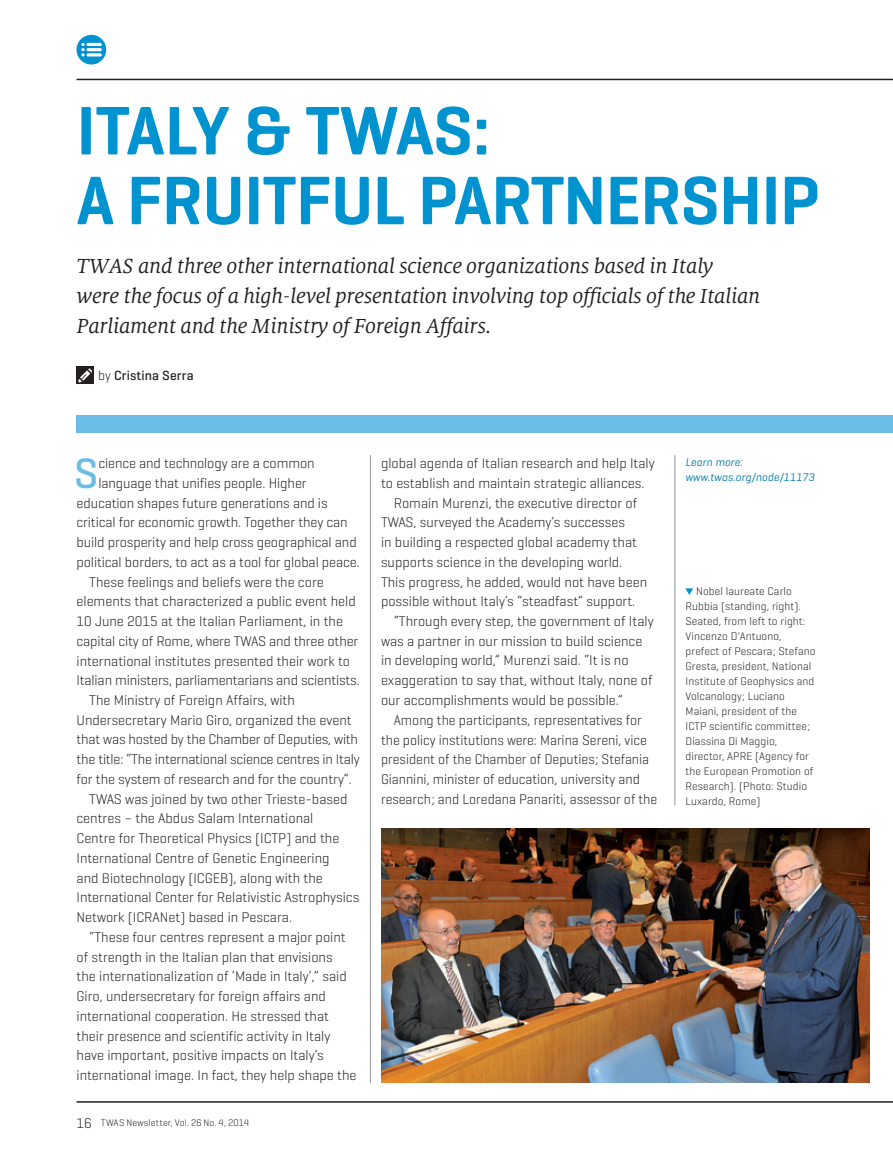
<style>
.page{position:relative;width:893px;height:1170px;background:#fff}
.page>*{position:absolute;margin:0;border:0;box-sizing:border-box;transform-origin:0 0}
.t1{font:600 69.75px/69.8px "Geogrotesque";letter-spacing:-.005em;color:#0093d0}
.t2{font:500 43.2px "Geogrotesque";color:#6bbde5}
.t3{font:italic 22.5px/30px "Milo Serif OT";letter-spacing:-.01em;color:#231f20}
.t4{font:300 14.25px "Geogrotesque";color:#231f20}
.t5{font:500 13.5px "Geogrotesque";color:#231f20}
.t6{font:300 11.25px/15px "Geogrotesque";letter-spacing:.01em;color:#231f20}
.t7{font:italic 11.25px/15px "Geogrotesque";letter-spacing:.01em;color:#0079ad}
.t8{font:300 9.75px "Geogrotesque";letter-spacing:.02em;color:#231f20}
.s1{font-weight:300}
.s2{font-size:14.25px}
</style>
<div class="page">
<hr style="left:77px;top:79px;width:816px;height:1px;background:#231f20">
<div style="left:77px;top:35px;width:29px;height:29px;background:#0093d0;border-radius:50%"></div>
<hr style="left:77px;top:1101px;width:816px;height:1px;background:#231f20">
<svg style="left:81px;top:43px;width:21px;height:13px"></svg>
<hr style="left:674px;top:455px;width:1px;height:350px;background:#939598">
<hr style="left:370px;top:455px;width:1px;height:627px;background:#939598">
<div style="left:77px;top:416px;width:816px;height:17px;background:#6bbde5"></div>
<svg style="left:685px;top:588px;width:8px;height:7px"></svg>
<div style="left:77px;top:367px;width:17px;height:17px;background:#231f20"></div>
<svg style="left:78px;top:368px;width:14px;height:14px"></svg>
<img style="left:381px;top:828px;width:489px;height:254px">
<h1 class="t1" style="left:77px;top:95px;width:565px">ITALY &amp; TWAS:<br>A FRUITFUL PARTNERSHIP</h1>
<h3 class="t3" style="left:77px;top:251px;width:685px">TWAS and three other international science organizations based in Italy were the focus of a high-level presentation involving top officials of the Italian<br>Parliament and the Ministry of Foreign Affairs.</h3>
<p class="t5" style="left:98px;top:367px;width:97px"><span class="s1">by</span> Cristina Serra</p>
<h2 class="t2" style="left:74px;top:446px;width:21px">S</h2>
<p class="t4" style="left:98px;top:454px;width:218px">cience and technology are a common</p>
<p class="t4" style="left:98px;top:474px;width:210px">language that unifies people. Higher</p>
<p class="t4" style="left:77px;top:494px;width:253px">education shapes future generations and is</p>
<p class="t4" style="left:77px;top:513px;width:273px">critical for economic growth. Together they can</p>
<p class="t4" style="left:77px;top:533px;width:282px">build prosperity and help cross geographical and</p>
<p class="t4" style="left:77px;top:553px;width:285px">political borders, to act as a tool for global peace.</p>
<p class="t4" style="left:89px;top:573px;width:236px">These feelings and beliefs were the core</p>
<p class="t4" style="left:77px;top:592px;width:281px">elements that characterized a public event held</p>
<p class="t4" style="left:77px;top:612px;width:268px">10 June 2015 at the Italian Parliament, in the</p>
<p class="t4" style="left:77px;top:632px;width:283px">capital city of Rome, where TWAS and three other</p>
<p class="t4" style="left:77px;top:651px;width:275px">international institutes presented their work to</p>
<p class="t4" style="left:77px;top:671px;width:285px">Italian ministers, parliamentarians and scientists.</p>
<p class="t4" style="left:89px;top:691px;width:207px">The Ministry of Foreign Affairs, with</p>
<p class="t4" style="left:77px;top:711px;width:277px">Undersecretary Mario Giro, organized the event</p>
<p class="t4" style="left:77px;top:730px;width:283px">that was hosted by the Chamber of Deputies, with</p>
<p class="t4" style="left:77px;top:750px;width:285px">the title: “The international science centres in Italy</p>
<p class="t4" style="left:77px;top:770px;width:277px">for the system of research and for the country”.</p>
<p class="t4" style="left:89px;top:789px;width:260px">TWAS was joined by two other Trieste-based</p>
<p class="t4" style="left:77px;top:809px;width:238px">centres – the Abdus Salam International</p>
<p class="t4" style="left:77px;top:829px;width:264px">Centre for Theoretical Physics (ICTP) and the</p>
<p class="t4" style="left:77px;top:849px;width:255px">International Centre of Genetic Engineering</p>
<p class="t4" style="left:77px;top:868px;width:248px">and Biotechnology (ICGEB), along with the</p>
<p class="t4" style="left:77px;top:888px;width:284px">International Center for Relativistic Astrophysics</p>
<p class="t4" style="left:77px;top:908px;width:217px">Network (ICRANet) based in Pescara.</p>
<p class="t4" style="left:89px;top:928px;width:258px">“These four centres represent a major point</p>
<p class="t4" style="left:77px;top:947px;width:258px">of strength in the Italian plan that envisions</p>
<p class="t4" style="left:77px;top:967px;width:272px">the internationalization of ‘Made in Italy’,” said</p>
<p class="t4" style="left:77px;top:987px;width:251px">Giro, undersecretary for foreign affairs and</p>
<p class="t4" style="left:77px;top:1006px;width:254px">international cooperation. He stressed that</p>
<p class="t4" style="left:77px;top:1026px;width:255px">their presence and scientific activity in Italy</p>
<p class="t4" style="left:77px;top:1046px;width:249px">have important, positive impacts on Italy’s</p>
<p class="t4" style="left:77px;top:1066px;width:282px">international image. In fact, they help shape the</p>
<p class="t8" style="left:77px;top:1116px;width:174px"><span class="s2">16</span> TWAS Newsletter, Vol. 26 No. 4, 2014</p>
<p class="t4" style="left:381px;top:454px;width:275px">global agenda of Italian research and help Italy</p>
<p class="t4" style="left:381px;top:474px;width:265px">to establish and maintain strategic alliances.</p>
<p class="t4" style="left:394px;top:494px;width:245px">Romain Murenzi, the executive director of</p>
<p class="t4" style="left:381px;top:513px;width:246px">TWAS, surveyed the Academy’s successes</p>
<p class="t4" style="left:381px;top:533px;width:258px">in building a respected global academy that</p>
<p class="t4" style="left:381px;top:553px;width:243px">supports science in the developing world.</p>
<p class="t4" style="left:381px;top:572px;width:268px">This progress, he added, would not have been</p>
<p class="t4" style="left:381px;top:592px;width:256px">possible without Italy’s “steadfast” support.</p>
<p class="t4" style="left:394px;top:612px;width:261px">“Through every step, the government of Italy</p>
<p class="t4" style="left:381px;top:632px;width:263px">was a partner in our mission to build science</p>
<p class="t4" style="left:381px;top:651px;width:249px">in developing world,” Murenzi said. “It is no</p>
<p class="t4" style="left:381px;top:671px;width:273px">exaggeration to say that, without Italy, none of</p>
<p class="t4" style="left:381px;top:691px;width:244px">our accomplishments would be possible.”</p>
<p class="t4" style="left:394px;top:711px;width:249px">Among the participants, representatives for</p>
<p class="t4" style="left:381px;top:730px;width:267px">the policy institutions were: Marina Sereni, vice</p>
<p class="t4" style="left:381px;top:750px;width:270px">president of the Chamber of Deputies; Stefania</p>
<p class="t4" style="left:381px;top:770px;width:260px">Giannini, minister of education, university and</p>
<p class="t4" style="left:381px;top:790px;width:278px">research; and Loredana Panariti, assessor of the</p>
<p class="t7" style="left:685px;top:454px;width:131px">Learn more: www.twas.org/node/11173</p>
<p class="t6" style="left:685px;top:583px;width:132px;text-indent:11px">Nobel laureate Carlo<br>Rubbia (standing, right).<br>Seated, from left to right:<br>Vincenzo D'Antuono, prefect of Pescara; Stefano<br>Gresta, president, National<br>Institute of Geophysics and<br>Volcanology; Luciano<br>Maiani, president of the<br>ICTP scientific committee;<br>Diassina Di Maggio, director, APRE (Agency for the European Promotion of<br>Research). (Photo: Studio<br>Luxardo, Rome)</p>
</div>
